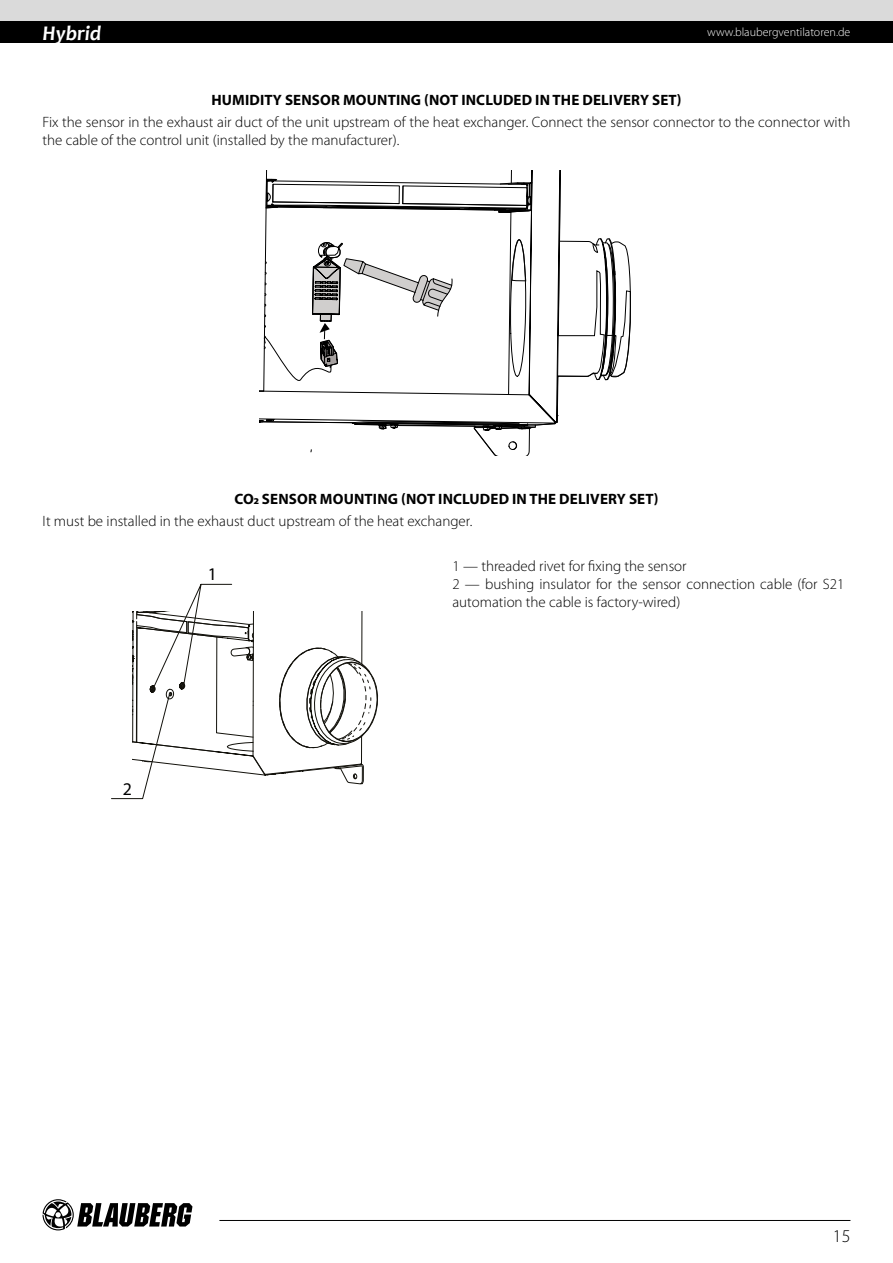
<style>
.page{position:relative;width:893px;height:1263px;background:#fff}
.page>*{position:absolute;margin:0;border:0;box-sizing:border-box;transform-origin:0 0}
.t1{font:italic 700 21px "Candara";color:#fff}
.t2{font:300 18px "Myriad Pro";color:#000}
.t3{font:17.85px "Myriad Pro";color:#000}
.t4{font:300 15px/18px "Myriad Pro";color:#000}
.t5{font:700 15px "Myriad Pro";letter-spacing:.01em;color:#000}
.t6{font:300 12px "Myriad Pro";color:#fff}
</style>
<div class="page">
<div style="left:0;top:0;width:893px;height:21px;background:#dadada"></div>
<div style="left:0;top:21px;width:893px;height:22px;background:#000"></div>
<svg style="left:43px;top:1199px;width:149px;height:31px"></svg>
<hr style="left:219px;top:1220px;width:631px;height:1px;background:#000">
<svg style="left:259px;top:170px;width:372px;height:285px"></svg>
<svg style="left:111px;top:583px;width:267px;height:216px"></svg>
<h1 class="t1" style="left:43px;top:20px;width:60px">Hybrid</h1>
<p class="t6" style="left:707px;top:26px;width:145px">www.blaubergventilatoren.de</p>
<p class="t5" style="left:211px;top:90px;width:472px">HUMIDITY SENSOR MOUNTING (NOT INCLUDED IN THE DELIVERY SET)</p>
<p class="t4" style="left:43px;top:113px;width:809px">Fix the sensor in the exhaust air duct of the unit upstream of the heat exchanger. Connect the sensor connector to the connector with the cable of the control unit (installed by the manufacturer).</p>
<p class="t5" style="left:234px;top:489px;width:426px">CO2 SENSOR MOUNTING (NOT INCLUDED IN THE DELIVERY SET)</p>
<p class="t4" style="left:43px;top:512px;width:431px">It must be installed in the exhaust duct upstream of the heat exchanger.</p>
<p class="t3" style="left:208px;top:563px;width:11px">1</p>
<p class="t4" style="left:452px;top:557px;width:393px">1 — threaded rivet for fixing the sensor<br>2 — bushing insulator for the sensor connection cable (for S21 automation the cable is factory-wired)</p>
<p class="t3" style="left:123px;top:778px;width:11px">2</p>
<p class="t2" style="left:833px;top:1226px;width:19px">15</p>
</div>
